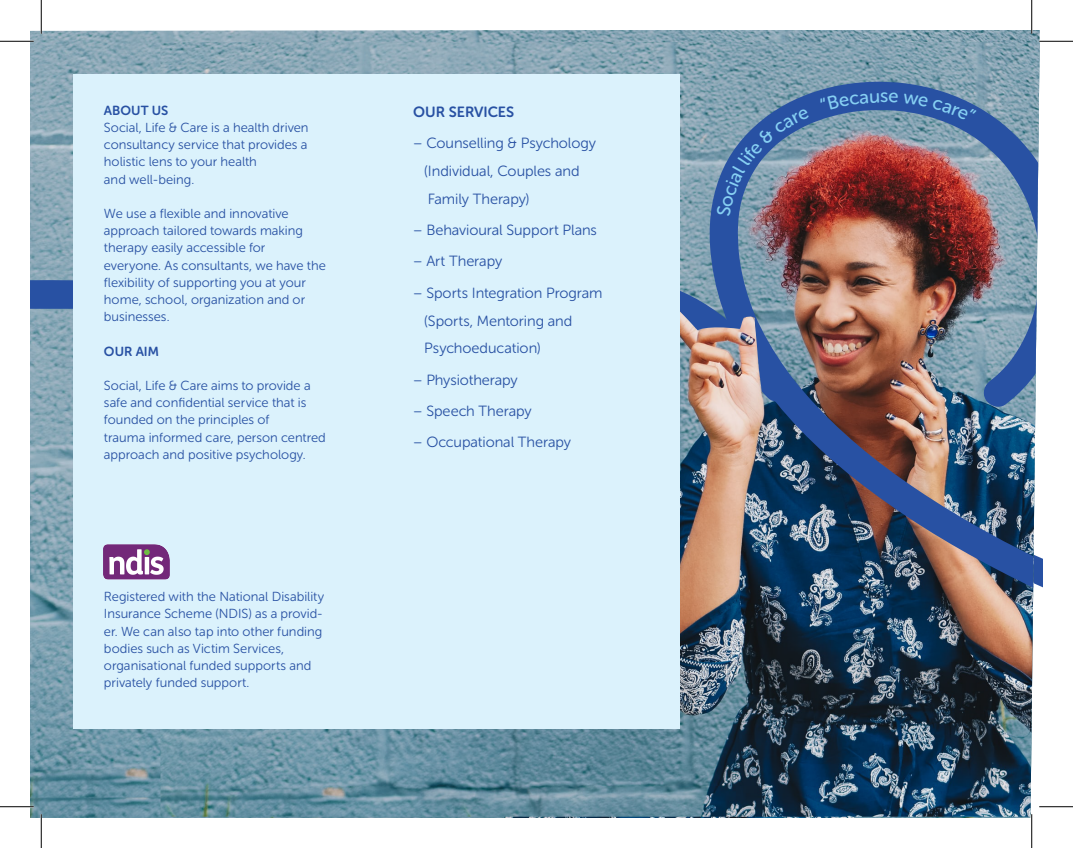
<style>
.page{position:relative;width:1073px;height:848px;background:#fff}
.page>*{position:absolute;margin:0;border:0;box-sizing:border-box;transform-origin:0 0}
.t1{font:18.75px "Museo Sans Rounded 500";color:#86cff2}
.t2{font:14.75px/27.9px "Museo Sans Rounded 300";letter-spacing:-.005em;color:#2851a3}
.t3{font:14.75px "Museo Sans Rounded 700";color:#2851a3}
.t4{font:13.12px/17.1px "Museo Sans Rounded 300";color:#2851a3}
.t5{font:13.12px "Museo Sans Rounded 700";letter-spacing:.005em;color:#2851a3}
</style>
<div class="page">
<img style="left:30px;top:30px;width:1009px;height:767px">
<img style="left:160px;top:42px;width:879px;height:774px">
<img style="left:708px;top:78px;width:331px;height:630px">
<svg style="left:30px;top:279px;width:769px;height:131px;background:#6a8aab"></svg>
<img style="left:680px;top:295px;width:88px;height:169px">
<div style="left:73px;top:74px;width:607px;height:654px;background:#dbf2fc"></div>
<img style="left:104px;top:544px;width:65px;height:35px">
<hr style="left:0;top:40px;width:34px;height:2px;background:#fff">
<hr style="left:40px;top:0;width:2px;height:34px;background:#fff">
<hr style="left:1030px;top:0;width:2px;height:34px;background:#fff">
<hr style="left:1030px;top:814px;width:2px;height:34px;background:#fff">
<hr style="left:0;top:41px;width:34px;height:1px;background:#000">
<hr style="left:1039px;top:41px;width:33px;height:1px;background:#000">
<hr style="left:0;top:806px;width:34px;height:1px;background:#000">
<hr style="left:1039px;top:806px;width:33px;height:1px;background:#000">
<hr style="left:41px;top:0;width:1px;height:34px;background:#000">
<hr style="left:41px;top:814px;width:1px;height:34px;background:#000">
<hr style="left:1031px;top:0;width:1px;height:34px;background:#000">
<hr style="left:1031px;top:814px;width:1px;height:34px;background:#000">
<svg style="left:716px;top:108px;width:93px;height:108px;background:#657399"></svg>
<svg style="left:819px;top:93px;width:60px;height:16px"></svg>
<svg style="left:888px;top:93px;width:88px;height:27px;background:#3a61a5"></svg>
<p class="t5" style="left:104px;top:103px;width:66px">ABOUT US</p>
<p class="t4" style="left:104px;top:119px;width:206px">Social, Life &amp; Care is a health driven consultancy service that provides a holistic lens to your health<br>and well-being.</p>
<p class="t4" style="left:104px;top:205px;width:223px">We use a flexible and innovative approach tailored towards making therapy easily accessible for everyone. As consultants, we have the flexibility of supporting you at your home, school, organization and or businesses.</p>
<p class="t5" style="left:104px;top:344px;width:57px">OUR AIM</p>
<p class="t4" style="left:104px;top:377px;width:223px">Social, Life &amp; Care aims to provide a safe and confidential service that is founded on the principles of<br>trauma informed care, person centred approach and positive psychology.</p>
<p class="t4" style="left:104px;top:588px;width:222px">Registered with the National Disability Insurance Scheme (NDIS) as a provid&shy;er. We can also tap into other funding bodies such as Victim Services, organisational funded supports and privately funded support.</p>
<p class="t3" style="left:413px;top:104px;width:103px">OUR SERVICES</p>
<p class="t2" style="left:424px;top:129px;width:173px;text-indent:-11px">– Counselling &amp; Psychology (Individual, Couples and<br>Family Therapy)</p>
<p class="t2" style="left:413px;top:216px;width:185px">– Behavioural Support Plans</p>
<p class="t2" style="left:413px;top:247px;width:90px">– Art Therapy</p>
<p class="t2" style="left:424px;top:279px;width:180px;text-indent:-11px">– Sports Integration Program (Sports, Mentoring and<br>Psychoeducation)</p>
<p class="t2" style="left:413px;top:366px;width:106px">– Physiotherapy</p>
<p class="t2" style="left:413px;top:397px;width:120px">– Speech Therapy</p>
<p class="t2" style="left:413px;top:428px;width:159px">– Occupational Therapy</p>
<h1 class="t1" style="left:880px;top:86px;width:10px">s</h1>
</div>
